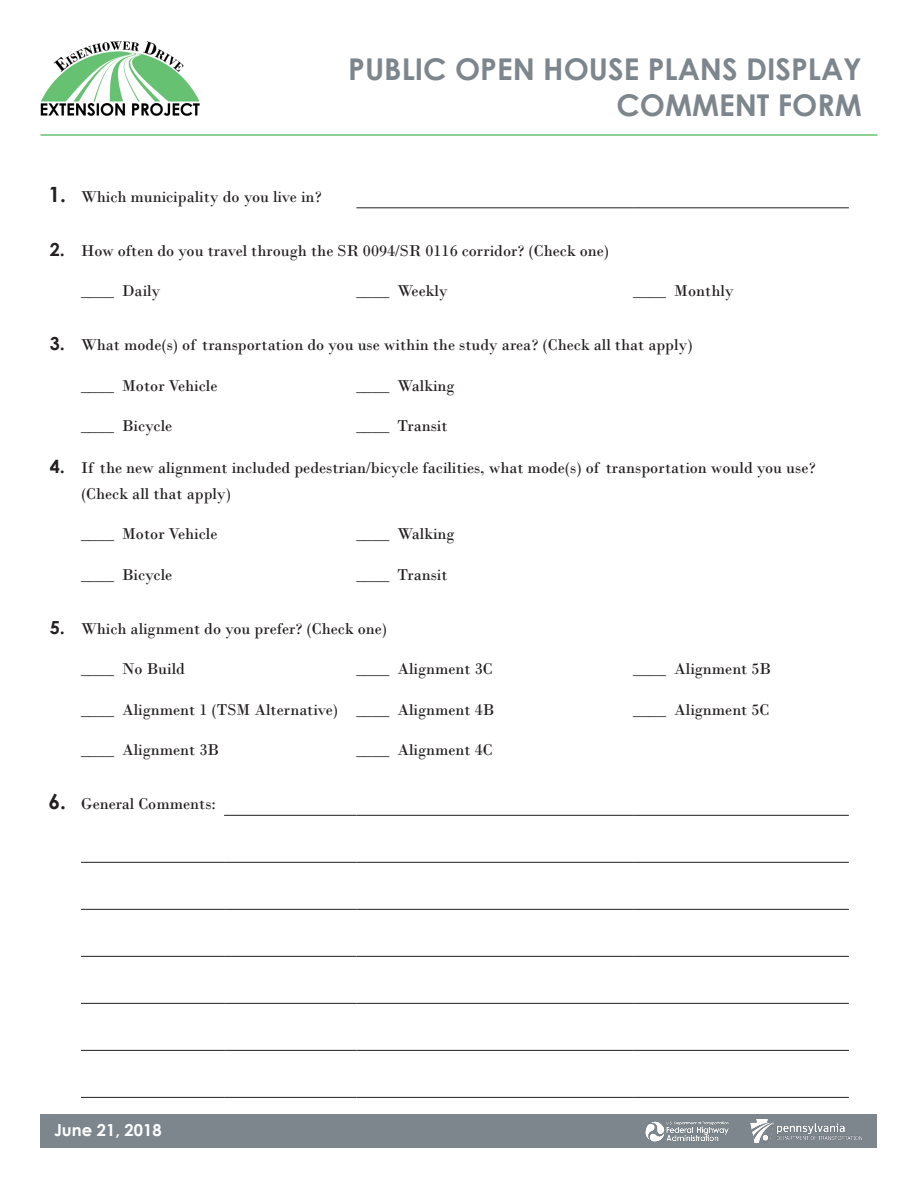
<style>
.page{position:relative;width:918px;height:1188px;background:#fff}
.page>*{position:absolute;margin:0;border:0;box-sizing:border-box;transform-origin:0 0}
.t1{font:700 30px "Century Gothic";color:#7c868c}
.t2{font:700 21px "Century Gothic";color:#231f20}
.t3{font:700 18px "Century Gothic";color:#231f20}
.t4{font:16.5px "Bodoni";color:#231f20}
.t5{font:700 16.5px "Century Gothic";color:#fff}
</style>
<div class="page">
<div style="left:40px;top:1114px;width:838px;height:34px;background:#7c868c"></div>
<img style="left:750px;top:1119px;width:112px;height:23px">
<img style="left:645px;top:1121px;width:84px;height:21px">
<img style="left:40px;top:41px;width:160px;height:75px">
<hr style="left:40px;top:134px;width:838px;height:2px;background:#67c173">
<hr style="left:81px;top:862px;width:143px;height:1px;background:#231f20">
<hr style="left:224px;top:862px;width:132px;height:1px;background:#231f20">
<hr style="left:356px;top:862px;width:277px;height:1px;background:#231f20">
<hr style="left:633px;top:862px;width:216px;height:1px;background:#231f20">
<hr style="left:81px;top:909px;width:143px;height:1px;background:#231f20">
<hr style="left:224px;top:909px;width:132px;height:1px;background:#231f20">
<hr style="left:356px;top:909px;width:277px;height:1px;background:#231f20">
<hr style="left:633px;top:909px;width:216px;height:1px;background:#231f20">
<hr style="left:81px;top:956px;width:143px;height:1px;background:#231f20">
<hr style="left:224px;top:956px;width:132px;height:1px;background:#231f20">
<hr style="left:356px;top:956px;width:277px;height:1px;background:#231f20">
<hr style="left:633px;top:956px;width:216px;height:1px;background:#231f20">
<hr style="left:81px;top:1003px;width:143px;height:1px;background:#231f20">
<hr style="left:224px;top:1003px;width:132px;height:1px;background:#231f20">
<hr style="left:356px;top:1003px;width:277px;height:1px;background:#231f20">
<hr style="left:633px;top:1003px;width:216px;height:1px;background:#231f20">
<hr style="left:81px;top:1050px;width:143px;height:1px;background:#231f20">
<hr style="left:224px;top:1050px;width:132px;height:1px;background:#231f20">
<hr style="left:356px;top:1050px;width:277px;height:1px;background:#231f20">
<hr style="left:633px;top:1050px;width:216px;height:1px;background:#231f20">
<hr style="left:81px;top:1097px;width:143px;height:1px;background:#231f20">
<hr style="left:224px;top:1097px;width:132px;height:1px;background:#231f20">
<hr style="left:356px;top:1097px;width:277px;height:1px;background:#231f20">
<hr style="left:633px;top:1097px;width:216px;height:1px;background:#231f20">
<hr style="left:356px;top:815px;width:277px;height:1px;background:#231f20">
<hr style="left:633px;top:815px;width:216px;height:1px;background:#231f20">
<hr style="left:224px;top:815px;width:132px;height:1px;background:#231f20">
<hr style="left:356px;top:207px;width:277px;height:1px;background:#231f20">
<hr style="left:633px;top:207px;width:216px;height:1px;background:#231f20">
<p class="t1" style="left:348px;top:47px;width:515px">PUBLIC OPEN HOUSE PLANS DISPLAY</p>
<p class="t1" style="left:617px;top:83px;width:247px">COMMENT FORM</p>
<p class="t2" style="left:49px;top:178px;width:19px">1.</p>
<p class="t4" style="left:81px;top:187px;width:242px">Which municipality do you live in?</p>
<p class="t3" style="left:50px;top:236px;width:17px">2.</p>
<p class="t4" style="left:81px;top:241px;width:530px">How often do you travel through the SR 0094/SR 0116 corridor? (Check one)</p>
<p class="t4" style="left:81px;top:281px;width:81px">____ Daily</p>
<p class="t4" style="left:356px;top:281px;width:93px">____ Weekly</p>
<p class="t4" style="left:633px;top:281px;width:102px">____ Monthly</p>
<p class="t3" style="left:50px;top:330px;width:17px">3.</p>
<p class="t4" style="left:81px;top:335px;width:613px">What mode(s) of transportation do you use within the study area? (Check all that apply)</p>
<p class="t4" style="left:81px;top:376px;width:138px">____ Motor Vehicle</p>
<p class="t4" style="left:356px;top:376px;width:100px">____ Walking</p>
<p class="t4" style="left:81px;top:416px;width:93px">____ Bicycle</p>
<p class="t4" style="left:356px;top:416px;width:93px">____ Transit</p>
<p class="t3" style="left:50px;top:453px;width:17px">4.</p>
<p class="t4" style="left:81px;top:458px;width:736px">If the new alignment included pedestrian/bicycle facilities, what mode(s) of transportation would you use?</p>
<p class="t4" style="left:81px;top:484px;width:152px">(Check all that apply)</p>
<p class="t4" style="left:81px;top:524px;width:138px">____ Motor Vehicle</p>
<p class="t4" style="left:356px;top:524px;width:100px">____ Walking</p>
<p class="t4" style="left:81px;top:565px;width:93px">____ Bicycle</p>
<p class="t4" style="left:356px;top:565px;width:93px">____ Transit</p>
<p class="t3" style="left:50px;top:614px;width:17px">5.</p>
<p class="t4" style="left:81px;top:619px;width:308px">Which alignment do you prefer? (Check one)</p>
<p class="t4" style="left:81px;top:659px;width:105px">____ No Build</p>
<p class="t4" style="left:356px;top:659px;width:138px">____ Alignment 3C</p>
<p class="t4" style="left:633px;top:659px;width:139px">____ Alignment 5B</p>
<p class="t4" style="left:81px;top:700px;width:259px">____ Alignment 1 (TSM Alternative)</p>
<p class="t4" style="left:356px;top:700px;width:139px">____ Alignment 4B</p>
<p class="t4" style="left:633px;top:700px;width:138px">____ Alignment 5C</p>
<p class="t4" style="left:81px;top:740px;width:139px">____ Alignment 3B</p>
<p class="t4" style="left:356px;top:740px;width:138px">____ Alignment 4C</p>
<p class="t2" style="left:49px;top:786px;width:19px">6.</p>
<p class="t4" style="left:81px;top:794px;width:137px">General Comments:</p>
<p class="t5" style="left:54px;top:1117px;width:109px">June 21, 2018</p>
</div>
